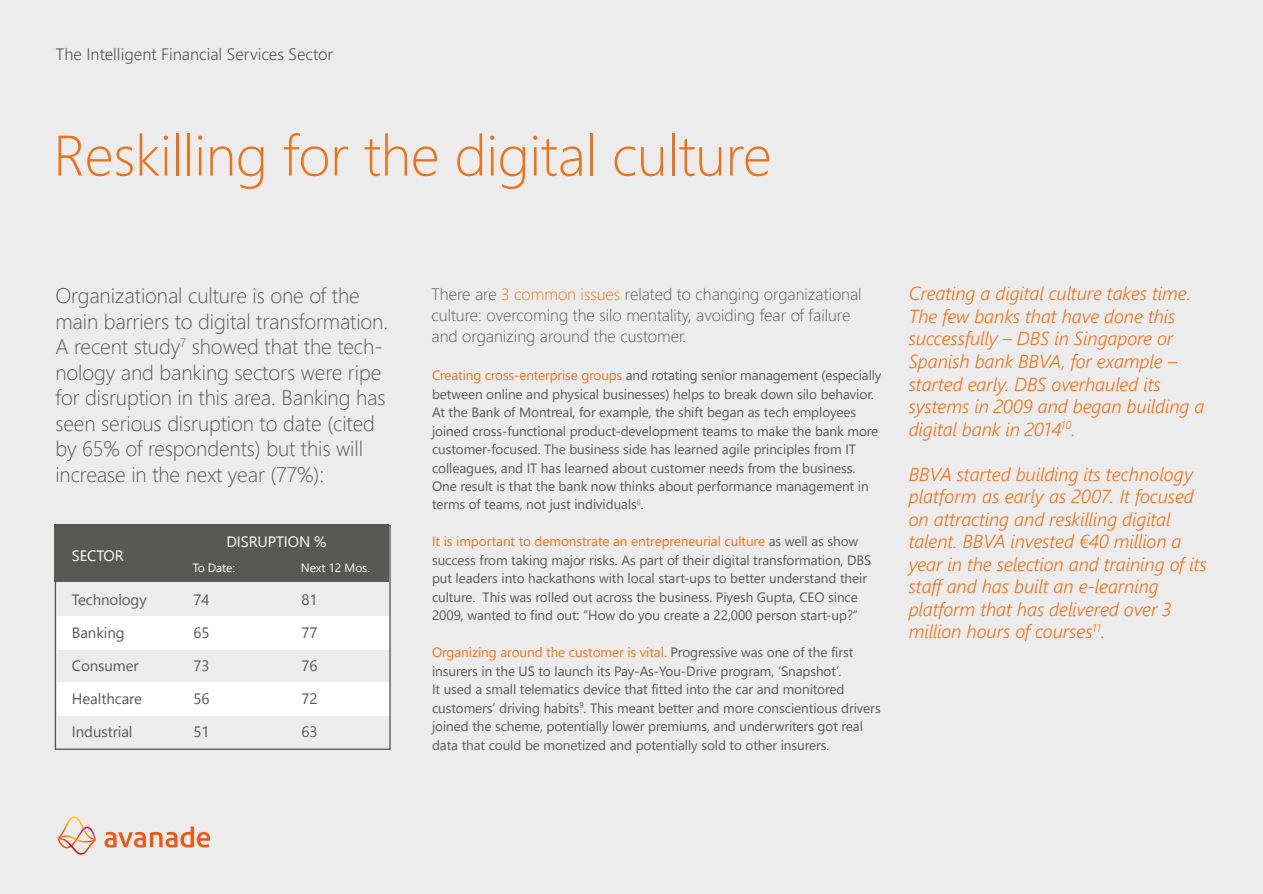
<style>
.page{position:relative;width:1263px;height:894px;background:#fff}
.page>*{position:absolute;margin:0;border:0;box-sizing:border-box;transform-origin:0 0}
.t1{font:300 57px "Segoe UI";letter-spacing:-.005em;color:#ed7219}
.t2{font:300 21px/25.5px "Segoe UI";letter-spacing:-.005em;color:#585856}
.t3{font:italic 300 18.75px/22.5px "Segoe UI";letter-spacing:-.005em;color:#ed7219}
.t4{font:300 16.5px/21px "Segoe UI";color:#585856}
.t5{font:300 16.5px "Segoe UI";color:#575756}
.t6{font:15px "Segoe UI";letter-spacing:-.005em;color:#585856}
.t7{font:15px "Segoe UI";letter-spacing:-.005em;color:#fff}
.t8{font:13.5px/18.5px "Segoe UI";letter-spacing:-.005em;color:#575756}
.t9{font:12px "Segoe UI";letter-spacing:-.005em;color:#fff}
.s1{color:#ed7219}
</style>
<div class="page">
<div style="left:0;top:0;width:1263px;height:893px;background:#ececec"></div>
<div style="left:55px;top:524px;width:334px;height:57px;background:#585856"></div>
<div style="left:57px;top:616px;width:331px;height:33px;background:#fff"></div>
<div style="left:57px;top:682px;width:331px;height:33px;background:#fff"></div>
<svg style="left:104px;top:826px;width:106px;height:21px"></svg>
<svg style="left:57px;top:816px;width:39px;height:38px"></svg>
<p class="t5" style="left:56px;top:42px;width:279px">The Intelligent Financial Services Sector</p>
<h1 class="t1" style="left:53px;top:112px;width:720px">Reskilling for the digital culture</h1>
<p class="t2" style="left:55px;top:282px;width:334px">Organizational culture is one of the main barriers to digital transformation.<br>A recent study<sup>7</sup> showed that the tech&shy;nology and banking sectors were ripe for disruption in this area. Banking has seen serious disruption to date (cited by 65% of respondents) but this will increase in the next year (77%):</p>
<h3 class="t3" style="left:908px;top:281px;width:297px">Creating a digital culture takes time.<br>The few banks that have done this successfully – DBS in Singapore or<br>Spanish bank BBVA, for example – started early. DBS overhauled its systems in 2009 and began building a digital bank in 2014<sup>10</sup>.</h3>
<p class="t4" style="left:431px;top:282px;width:431px">There are <span class="s1">3 common issues</span> related to changing organizational culture: overcoming the silo mentality, avoiding fear of failure and organizing around the customer.</p>
<p class="t8" style="left:432px;top:365px;width:451px"><span class="s1">Creating cross-enterprise groups</span> and rotating senior management (especially between online and physical businesses) helps to break down silo behavior.<br>At the Bank of Montreal, for example, the shift began as tech employees joined cross-functional product-development teams to make the bank more customer-focused. The business side has learned agile principles from IT colleagues, and IT has learned about customer needs from the business.<br>One result is that the bank now thinks about performance management in terms of teams, not just individuals<sup>8</sup>.</p>
<p class="t8" style="left:432px;top:531px;width:441px"><span class="s1">It is important to demonstrate an entrepreneurial culture</span> as well as show success from taking major risks. As part of their digital transformation, DBS put leaders into hackathons with local start-ups to better understand their culture. This was rolled out across the business. Piyesh Gupta, CEO since 2009, wanted to find out: “How do you create a 22,000 person start-up?”</p>
<p class="t8" style="left:432px;top:642px;width:450px"><span class="s1">Organizing around the customer is vital.</span> Progressive was one of the first insurers in the US to launch its Pay-As-You-Drive program, ‘Snapshot’.<br>It used a small telematics device that fitted into the car and monitored customers’ driving habits<sup>9</sup>. This meant better and more conscientious drivers joined the scheme, potentially lower premiums, and underwriters got real data that could be monetized and potentially sold to other insurers.</p>
<p class="t3" style="left:908px;top:461px;width:299px">BBVA started building its technology platform as early as 2007. It focused on attracting and reskilling digital talent. BBVA invested €40 million a year in the selection and training of its staff and has built an e-learning platform that has delivered over 3 million hours of courses<sup>11</sup>.</p>
<p class="t7" style="left:226px;top:530px;width:102px">DISRUPTION %</p>
<p class="t9" style="left:193px;top:558px;width:44px">To Date:</p>
<p class="t9" style="left:301px;top:558px;width:71px">Next 12 Mos.</p>
<p class="t7" style="left:72px;top:544px;width:53px">SECTOR</p>
<p class="t6" style="left:72px;top:588px;width:76px">Technology</p>
<p class="t6" style="left:72px;top:621px;width:54px">Banking</p>
<p class="t6" style="left:72px;top:654px;width:68px">Consumer</p>
<p class="t6" style="left:72px;top:687px;width:72px">Healthcare</p>
<p class="t6" style="left:72px;top:720px;width:62px">Industrial</p>
<p class="t6" style="left:301px;top:588px;width:18px">81</p>
<p class="t6" style="left:301px;top:621px;width:18px">77</p>
<p class="t6" style="left:301px;top:654px;width:18px">76</p>
<p class="t6" style="left:301px;top:687px;width:18px">72</p>
<p class="t6" style="left:301px;top:720px;width:18px">63</p>
<p class="t6" style="left:193px;top:588px;width:18px">74</p>
<p class="t6" style="left:193px;top:621px;width:18px">65</p>
<p class="t6" style="left:193px;top:654px;width:18px">73</p>
<p class="t6" style="left:193px;top:687px;width:18px">56</p>
<p class="t6" style="left:193px;top:720px;width:18px">51</p>
</div>
